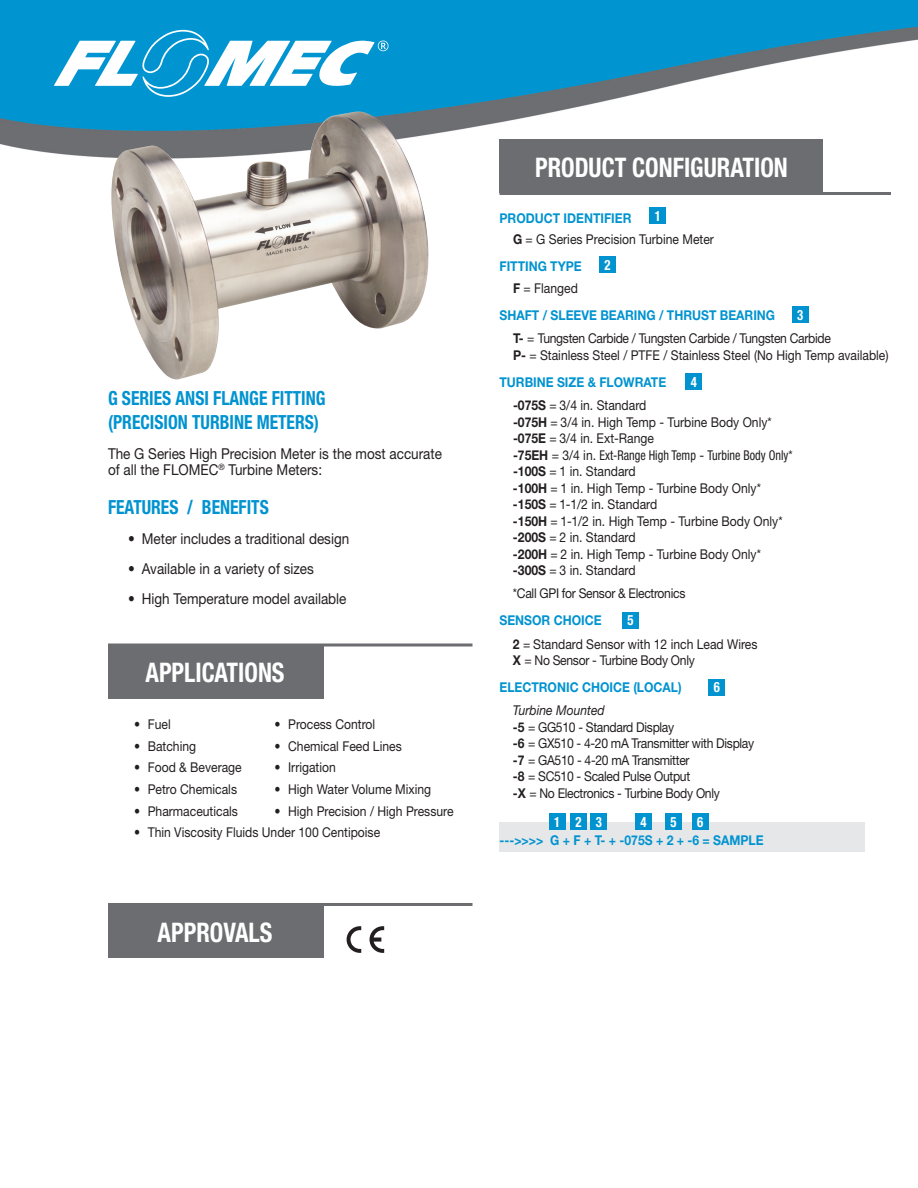
<style>
.page{position:relative;width:918px;height:1188px;background:#fff}
.page>*{position:absolute;margin:0;border:0;box-sizing:border-box;transform-origin:0 0}
.Heading_Blue{font:700 condensed 27px "Helvetica Neue LT Std";color:#fff;scale:.9 1}
.Heading_Blue-2{font:700 condensed 19.5px/23.4px "Helvetica Neue LT Std";color:#0093d0;scale:.9 1}
.Body_Text{font:15px/16.5px "Helvetica Neue LT Std";color:#231f20;scale:.9 1}
.Heading_Blue-3{font:700 condensed 14.1px "Helvetica Neue LT Std";color:#fff;scale:.9 1}
.Body_Text-2{font:13.5px/16.5px "Helvetica Neue LT Std";color:#231f20;scale:.9 1}
.Body_Text-3{font:13.5px/16.5px "Helvetica Neue LT Std";letter-spacing:-.025em;color:#231f20;scale:.9 1}
.Body_Text-4{font:700 13.5px "Helvetica Neue LT Std";color:#0093d0;scale:.9 1}
.s1{font-weight:700}
.s2{font-stretch:condensed}
.s3{font-style:italic}
</style>
<div class="page">
<img style="left:0;top:0;width:918px;height:953px">
<svg style="left:54px;top:30px;width:335px;height:67px"></svg>
<img style="left:111px;top:112px;width:318px;height:268px">
<hr style="left:108px;top:644px;width:364px;height:2px;background:#6c6d70">
<hr style="left:500px;top:192px;width:391px;height:3px;background:#6c6d70">
<div style="left:108px;top:645px;width:216px;height:54px;background:#6c6d70"></div>
<div style="left:500px;top:140px;width:324px;height:54px;background:#6c6d70"></div>
<div style="left:500px;top:823px;width:365px;height:29px;background:#e6e7e9"></div>
<div style="left:600px;top:256px;width:16px;height:17px;background:#0093d0"></div>
<div style="left:650px;top:208px;width:16px;height:16px;background:#0093d0"></div>
<div style="left:792px;top:306px;width:16px;height:16px;background:#0093d0"></div>
<div style="left:686px;top:374px;width:16px;height:16px;background:#0093d0"></div>
<div style="left:623px;top:612px;width:16px;height:16px;background:#0093d0"></div>
<div style="left:709px;top:679px;width:16px;height:16px;background:#0093d0"></div>
<div style="left:549px;top:814px;width:16px;height:16px;background:#0093d0"></div>
<div style="left:570px;top:814px;width:17px;height:16px;background:#0093d0"></div>
<div style="left:591px;top:814px;width:16px;height:16px;background:#0093d0"></div>
<div style="left:635px;top:814px;width:17px;height:16px;background:#0093d0"></div>
<div style="left:665px;top:814px;width:16px;height:16px;background:#0093d0"></div>
<div style="left:692px;top:814px;width:16px;height:16px;background:#0093d0"></div>
<svg style="left:347px;top:926px;width:14px;height:27px"></svg>
<svg style="left:370px;top:926px;width:14px;height:27px"></svg>
<hr style="left:108px;top:903px;width:364px;height:3px;background:#6c6d70">
<div style="left:108px;top:904px;width:216px;height:54px;background:#6c6d70"></div>
<p class="Heading_Blue-2" style="left:108px;top:387px;width:243px">G SERIES ANSI FLANGE FITTING (PRECISION TURBINE METERS)</p>
<p class="Body_Text" style="left:108px;top:445px;width:373px">The G Series High Precision Meter is the most accurate of all the FLOMEC<sup>®</sup> Turbine Meters:</p>
<p class="Heading_Blue-2" style="left:108px;top:495px;width:180px">FEATURES / BENEFITS</p>
<p class="Body_Text" style="left:128px;top:530px;width:247px">• Meter includes a traditional design</p>
<p class="Body_Text" style="left:128px;top:560px;width:208px">• Available in a variety of sizes</p>
<p class="Body_Text" style="left:128px;top:590px;width:244px">• High Temperature model available</p>
<p class="Heading_Blue" style="left:146px;top:656px;width:156px">APPLICATIONS</p>
<p class="Body_Text-2" style="left:134px;top:716px;width:42px">• Fuel</p>
<p class="Body_Text-2" style="left:275px;top:716px;width:113px">• Process Control</p>
<p class="Body_Text-2" style="left:134px;top:737px;width:70px">• Batching</p>
<p class="Body_Text-2" style="left:275px;top:737px;width:143px">• Chemical Feed Lines</p>
<p class="Body_Text-2" style="left:134px;top:759px;width:121px">• Food &amp; Beverage</p>
<p class="Body_Text-2" style="left:275px;top:759px;width:69px">• Irrigation</p>
<p class="Body_Text-2" style="left:134px;top:781px;width:116px">• Petro Chemicals</p>
<p class="Body_Text-2" style="left:275px;top:781px;width:176px">• High Water Volume Mixing</p>
<p class="Body_Text-2" style="left:134px;top:802px;width:117px">• Pharmaceuticals</p>
<p class="Body_Text-2" style="left:275px;top:802px;width:200px">• High Precision / High Pressure</p>
<p class="Body_Text-2" style="left:134px;top:824px;width:275px">• Thin Viscosity Fluids Under 100 Centipoise</p>
<p class="Heading_Blue" style="left:158px;top:916px;width:129px">APPROVALS</p>
<p class="Heading_Blue" style="left:535px;top:151px;width:282px">PRODUCT CONFIGURATION</p>
<p class="Heading_Blue-3" style="left:655px;top:207px;width:8px">1</p>
<p class="Body_Text-4" style="left:500px;top:209px;width:148px">PRODUCT IDENTIFIER</p>
<p class="Body_Text-2" style="left:513px;top:231px;width:225px"><span class="s1">G</span> = G Series Precision Turbine Meter</p>
<p class="Body_Text-4" style="left:500px;top:258px;width:93px">FITTING TYPE</p>
<p class="Body_Text-2" style="left:513px;top:280px;width:74px"><span class="s1">F</span> = Flanged</p>
<p class="Body_Text-4" style="left:500px;top:307px;width:308px">SHAFT / SLEEVE BEARING / THRUST BEARING</p>
<p class="Body_Text-2" style="left:513px;top:330px;width:419px"><span class="s1">T-</span> = Tungsten Carbide / Tungsten Carbide / Tungsten Carbide<br><span class="s1">P-</span> = Stainless Steel / PTFE / Stainless Steel (No High Temp available)</p>
<p class="Body_Text-4" style="left:500px;top:374px;width:187px">TURBINE SIZE &amp; FLOWRATE</p>
<p class="Body_Text-2" style="left:513px;top:397px;width:312px"><span class="s1">-075S</span> = 3/4 in. Standard<br><span class="s1">-075H</span> = 3/4 in. High Temp - Turbine Body Only* <span class="s1">-075E</span> = 3/4 in. Ext-Range<br><span class="s1">-75EH</span> = 3/4 in. <span class="s2">Ext-Range High Temp</span> - <span class="s2">Turbine Body Only</span>* <span class="s1">-100S</span> = 1 in. Standard<br><span class="s1">-100H</span> = 1 in. High Temp - Turbine Body Only* <span class="s1">-150S</span> = 1-1/2 in. Standard<br><span class="s1">-150H</span> = 1-1/2 in. High Temp - Turbine Body Only* <span class="s1">-200S</span> = 2 in. Standard<br><span class="s1">-200H</span> = 2 in. High Temp - Turbine Body Only* <span class="s1">-300S</span> = 3 in. Standard</p>
<p class="Body_Text-3" style="left:513px;top:585px;width:193px">*Call GPI for Sensor &amp; Electronics</p>
<p class="Body_Text-4" style="left:499px;top:612px;width:115px">SENSOR CHOICE</p>
<p class="Body_Text-2" style="left:513px;top:635px;width:273px"><span class="s1">2</span> = Standard Sensor with 12 inch Lead Wires<br><span class="s1">X</span> = No Sensor - Turbine Body Only</p>
<p class="Body_Text-4" style="left:499px;top:679px;width:204px">ELECTRONIC CHOICE (LOCAL)</p>
<p class="Body_Text-3" style="left:513px;top:702px;width:270px"><span class="s3">Turbine Mounted<br></span><span class="s1">-5</span> = GG510 - Standard Display<br><span class="s1">-6</span> = GX510 - 4-20 mA Transmitter with Display <span class="s1">-7</span> = GA510 - 4-20 mA Transmitter<br><span class="s1">-8</span> = SC510 - Scaled Pulse Output<br><span class="s1">-X</span> = No Electronics - Turbine Body Only</p>
<p class="Body_Text-4" style="left:499px;top:832px;width:295px">---&gt;&gt;&gt;&gt; G + F + T- + -075S + 2 + -6 = SAMPLE</p>
<p class="Heading_Blue-3" style="left:605px;top:256px;width:8px">2</p>
<p class="Heading_Blue-3" style="left:797px;top:306px;width:8px">3</p>
<p class="Heading_Blue-3" style="left:691px;top:373px;width:8px">4</p>
<p class="Heading_Blue-3" style="left:628px;top:612px;width:8px">5</p>
<p class="Heading_Blue-3" style="left:714px;top:679px;width:8px">6</p>
<p class="Heading_Blue-3" style="left:554px;top:814px;width:8px">1</p>
<p class="Heading_Blue-3" style="left:575px;top:814px;width:8px">2</p>
<p class="Heading_Blue-3" style="left:596px;top:814px;width:8px">3</p>
<p class="Heading_Blue-3" style="left:640px;top:814px;width:8px">4</p>
<p class="Heading_Blue-3" style="left:670px;top:814px;width:8px">5</p>
<p class="Heading_Blue-3" style="left:697px;top:814px;width:8px">6</p>
</div>
